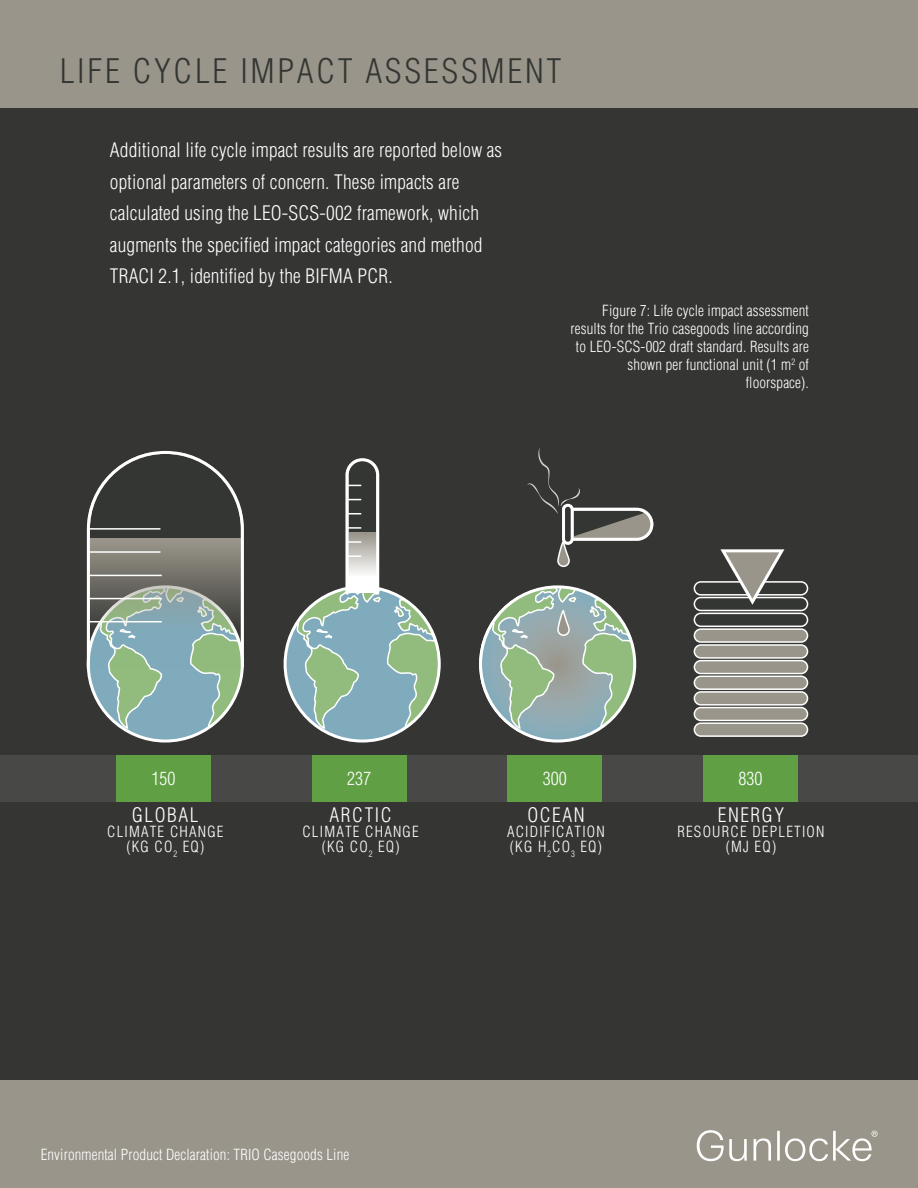
<style>
.page{position:relative;width:918px;height:1188px;background:#fff}
.page>*{position:absolute;margin:0;border:0;box-sizing:border-box;transform-origin:0 0}
.t1{font:300 condensed 33px "Helvetica";letter-spacing:.08em;color:#343633}
.t2{font:300 condensed 19.5px/31.5px "Helvetica";letter-spacing:.01em;color:#fff}
.t3{font:300 condensed 18px "Helvetica";color:#fff}
.t4{font:300 condensed 15px/18px "Helvetica";letter-spacing:.01em;color:#fff;text-align:right}
.t5{font:300 condensed 15px/15px "Helvetica";letter-spacing:.08em;color:#fff;text-align:center}
</style>
<div class="page">
<div style="left:0;top:99px;width:918px;height:993px;background:#353634"></div>
<div style="left:0;top:1081px;width:918px;height:107px;background:#99958a"></div>
<div style="left:0;top:0;width:918px;height:107px;background:#99958a"></div>
<svg style="left:697px;top:1130px;width:181px;height:31px"></svg>
<div style="left:0;top:755px;width:918px;height:46px;background:#484947"></div>
<div style="left:116px;top:755px;width:95px;height:46px;background:#609f43"></div>
<div style="left:312px;top:755px;width:94px;height:46px;background:#609f43"></div>
<div style="left:508px;top:755px;width:94px;height:46px;background:#609f43"></div>
<div style="left:703px;top:755px;width:95px;height:46px;background:#609f43"></div>
<svg style="left:480px;top:587px;width:154px;height:154px"></svg>
<svg style="left:295px;top:460px;width:146px;height:283px"></svg>
<svg style="left:527px;top:448px;width:127px;height:120px"></svg>
<div style="left:694px;top:581px;width:114px;height:15px;border:2px solid #fff;border-radius:6px"></div>
<div style="left:694px;top:597px;width:114px;height:14px;border:2px solid #fff;border-radius:6px"></div>
<div style="left:694px;top:645px;width:114px;height:13px;background:#99958a;border-radius:6px"></div>
<div style="left:694px;top:644px;width:114px;height:15px;border:2px solid #fff;border-radius:6px"></div>
<div style="left:694px;top:629px;width:114px;height:13px;background:#99958a;border-radius:6px"></div>
<div style="left:694px;top:628px;width:114px;height:15px;border:2px solid #fff;border-radius:6px"></div>
<div style="left:694px;top:613px;width:114px;height:14px;border:2px solid #fff;border-radius:6px"></div>
<div style="left:694px;top:661px;width:114px;height:13px;background:#99958a;border-radius:6px"></div>
<div style="left:694px;top:660px;width:114px;height:14px;border:2px solid #fff;border-radius:6px"></div>
<div style="left:694px;top:676px;width:114px;height:13px;background:#99958a;border-radius:6px"></div>
<div style="left:694px;top:676px;width:114px;height:14px;border:2px solid #fff;border-radius:6px"></div>
<div style="left:694px;top:692px;width:114px;height:13px;background:#99958a;border-radius:6px"></div>
<div style="left:694px;top:691px;width:114px;height:15px;border:2px solid #fff;border-radius:6px"></div>
<div style="left:694px;top:708px;width:114px;height:12px;background:#99958a;border-radius:6px"></div>
<div style="left:694px;top:707px;width:114px;height:14px;border:2px solid #fff;border-radius:6px"></div>
<div style="left:694px;top:723px;width:114px;height:13px;background:#99958a;border-radius:6px"></div>
<div style="left:694px;top:722px;width:114px;height:15px;border:2px solid #fff;border-radius:6px"></div>
<svg style="left:719px;top:549px;width:68px;height:56px"></svg>
<svg style="left:86px;top:452px;width:158px;height:291px"></svg>
<svg style="left:491px;top:585px;width:145px;height:158px"></svg>
<h1 class="t1" style="left:60px;top:51px;width:503px">LIFE CYCLE IMPACT ASSESSMENT</h1>
<p class="t2" style="left:110px;top:134px;width:394px">Additional life cycle impact results are reported below as optional parameters of concern. These impacts are calculated using the LEO-SCS-002 framework, which augments the specified impact categories and method TRACI 2.1, identified by the BIFMA PCR.</p>
<p class="t4" style="left:571px;top:301px;width:240px">Figure 7: Life cycle impact assessment results for the Trio casegoods line according to LEO-SCS-002 draft standard. Results are shown per functional unit (1 m<sup>2</sup> of floorspace).</p>
<p class="t3" style="left:152px;top:767px;width:25px">150</p>
<p class="t3" style="left:347px;top:767px;width:25px">237</p>
<p class="t3" style="left:543px;top:767px;width:25px">300</p>
<p class="t3" style="left:738px;top:767px;width:25px">830</p>
<p class="t2" style="left:132px;top:799px;width:68px">GLOBAL</p>
<p class="t5" style="left:107px;top:824px;width:118px">CLIMATE CHANGE (KG CO<sub>2</sub> EQ)</p>
<p class="t2" style="left:330px;top:799px;width:63px">ARCTIC</p>
<p class="t5" style="left:302px;top:824px;width:118px">CLIMATE CHANGE (KG CO<sub>2</sub> EQ)</p>
<p class="t2" style="left:527px;top:799px;width:59px">OCEAN</p>
<p class="t5" style="left:507px;top:824px;width:99px;text-align:left">ACIDIFICATION (KG H<sub>2</sub>CO<sub>3</sub> EQ)</p>
<p class="t2" style="left:718px;top:799px;width:68px">ENERGY</p>
<p class="t5" style="left:677px;top:824px;width:149px">RESOURCE DEPLETION (MJ EQ)</p>
<p class="t4" style="left:41px;top:1145px;width:310px">Environmental Product Declaration: TRIO Casegoods Line</p>
</div>
